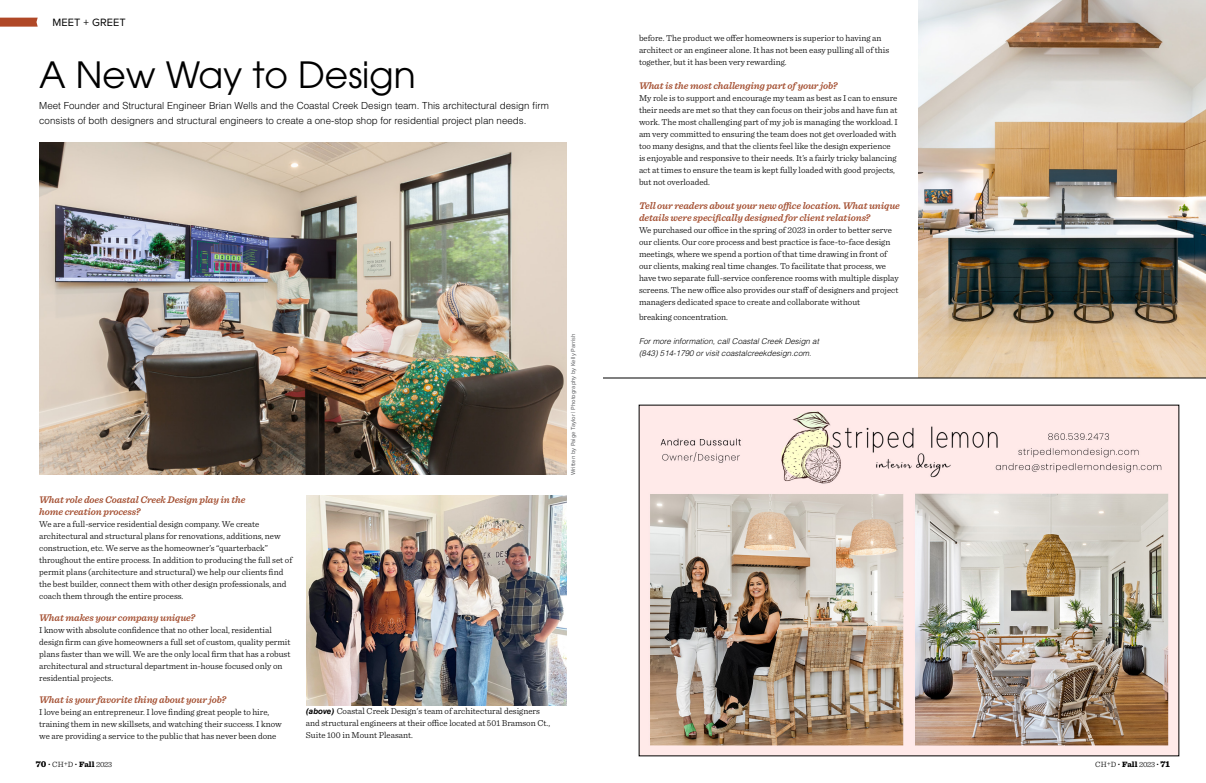
<style>
.page{position:relative;width:1206px;height:783px;background:#fff}
.page>*{position:absolute;margin:0;border:0;box-sizing:border-box;transform-origin:0 0}
.t1{font:36px "ITC Avant Garde Pro";color:#000}
.t2{font:11px "Proxima Nova";letter-spacing:.01em;color:#000}
.t3{font:italic 600 10px/12px "Sentinel";letter-spacing:-.01em;color:#a44f31}
.t4{font:300 9.8px/15px "Helvetica LT Std";color:#000}
.t5{font:300 9px/12px "Sentinel";color:#000}
.t6{font:italic 300 8px/12px "Helvetica LT Std";color:#000}
.t7{font:300 8px "Sentinel";letter-spacing:-.025em;color:#000}
.t8{font:500 6px "Proxima Nova";color:#6d6e71}
.s1{font-weight:900;font-size:9px}
.s2{font-weight:500;font-size:5px}
.s3{font-weight:900}
.s4{font-family:"Helvetica LT Std";font-weight:700;font-style:italic;font-size:8px}
</style>
<div class="page">
<img style="left:641px;top:407px;width:536px;height:347px">
<img style="left:918px;top:0;width:288px;height:378px">
<img style="left:40px;top:142px;width:527px;height:333px">
<svg style="left:0;top:18px;width:38px;height:9px"></svg>
<img style="left:306px;top:495px;width:261px;height:210px">
<hr style="left:603px;top:378px;width:603px;height:1px;background:#000">
<p class="t2" style="left:52px;top:14px;width:75px">MEET + GREET</p>
<h1 class="t1" style="left:39px;top:53px;width:378px">A New Way to Design</h1>
<p class="t4" style="left:39px;top:98px;width:511px">Meet Founder and Structural Engineer Brian Wells and the Coastal Creek Design team. This architectural design firm consists of both designers and structural engineers to create a one-stop shop for residential project plan needs.</p>
<p class="t3" style="left:39px;top:493px;width:208px">What role does Coastal Creek Design play in the home creation process?</p>
<p class="t5" style="left:39px;top:517px;width:255px">We are a full-service residential design company. We create architectural and structural plans for renovations, additions, new construction, etc. We serve as the homeowner’s “quarterback” throughout the entire process. In addition to producing the full set of permit plans (architecture and structural) we help our clients find the best builder, connect them with other design professionals, and coach them through the entire process.</p>
<p class="t3" style="left:39px;top:611px;width:158px">What makes your company unique?</p>
<p class="t5" style="left:39px;top:623px;width:253px">I know with absolute confidence that no other local, residential design firm can give homeowners a full set of custom, quality permit plans faster than we will. We are the only local firm that has a robust architectural and structural department in-house focused only on residential projects.</p>
<p class="t3" style="left:39px;top:693px;width:188px">What is your favorite thing about your job?</p>
<p class="t5" style="left:39px;top:705px;width:244px">I love being an entrepreneur. I love finding great people to hire, training them in new skillsets, and watching their success. I know we are providing a service to the public that has never been done</p>
<p class="t7" style="left:36px;top:758px;width:78px"><span class="s1">70</span> <span class="s2">•</span> CH+D <span class="s2">•</span> <span class="s3">Fall</span> 2023</p>
<p class="t5" style="left:306px;top:705px;width:246px"><span class="s4">(above)</span> Coastal Creek Design's team of architectural designers and structural engineers at their office located at 501 Bramson Ct.,<br>Suite 100 in Mount Pleasant.</p>
<p class="t8" style="left:569px;top:475px;width:143px;rotate:-90deg">Written by Paige Taylor | Photography by Kelly Parrish</p>
<p class="t5" style="left:639px;top:32px;width:252px">before. The product we offer homeowners is superior to having an architect or an engineer alone. It has not been easy pulling all of this together, but it has been very rewarding.</p>
<p class="t3" style="left:639px;top:79px;width:200px">What is the most challenging part of your job?</p>
<p class="t5" style="left:639px;top:92px;width:260px">My role is to support and encourage my team as best as I can to ensure their needs are met so that they can focus on their jobs and have fun at work. The most challenging part of my job is managing the workload. I am very committed to ensuring the team does not get overloaded with too many designs, and that the clients feel like the design experience is enjoyable and responsive to their needs. It’s a fairly tricky balancing act at times to ensure the team is kept fully loaded with good projects, but not overloaded.</p>
<p class="t3" style="left:639px;top:199px;width:262px">Tell our readers about your new office location. What unique details were specifically designed for client relations?</p>
<p class="t5" style="left:639px;top:224px;width:261px">We purchased our office in the spring of 2023 in order to better serve our clients. Our core process and best practice is face-to-face design meetings, where we spend a portion of that time drawing in front of our clients, making real time changes. To facilitate that process, we have two separate full-service conference rooms with multiple display screens. The new office also provides our staff of designers and project managers dedicated space to create and collaborate without</p>
<p class="t5" style="left:639px;top:310px;width:91px">breaking concentration.</p>
<p class="t6" style="left:639px;top:335px;width:181px">For more information, call Coastal Creek Design at (843) 514-1790 or visit coastalcreekdesign.com.</p>
<p class="t7" style="left:1095px;top:758px;width:76px">CH+D <span class="s2">•</span> <span class="s3">Fall</span> 2023 <span class="s2">•</span> <span class="s1">71</span></p>
</div>
